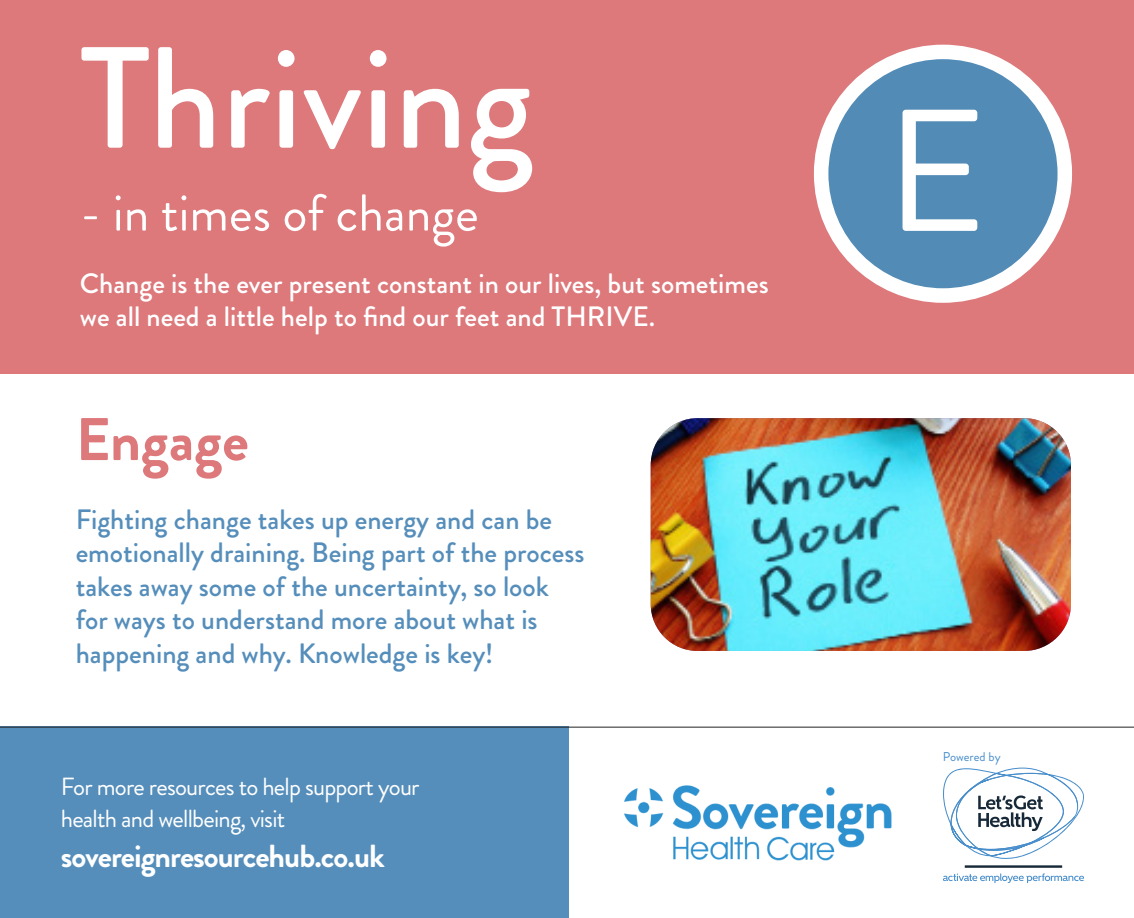
<style>
.page{position:relative;width:1134px;height:918px;background:#fff}
.page>*{position:absolute;margin:0;border:0;box-sizing:border-box;transform-origin:0 0}
.t1{font:173.08px "Brandon Grotesque";color:#fff}
.t2{font:500 143.59px "Brandon Grotesque";color:#fff}
.t3{font:700 60.02px "Brandon Grotesque";color:#dd787b}
.t4{font:51.71px "Brandon Grotesque";color:#fff}
.t5{font:700 31.85px "Brandon Grotesque";letter-spacing:-.03em;color:#fff}
.t6{font:500 28px/33.6px "Brandon Grotesque";color:#558ebb}
.t7{font:500 28px/33.6px "Brandon Grotesque";color:#fff}
.t8{font:24.76px/31.4px "Brandon Grotesque";letter-spacing:-.03em;color:#fff}
.t9{font:12.69px "Brandon Grotesque";color:#488ecb}
</style>
<div class="page">
<div style="left:0;top:726px;width:568px;height:192px;background:#558ebb"></div>
<img style="left:624px;top:785px;width:268px;height:76px">
<svg style="left:943px;top:767px;width:141px;height:92px"></svg>
<svg style="left:943px;top:873px;width:141px;height:10px"></svg>
<hr style="left:964px;top:865px;width:98px;height:3px;background:#172938">
<hr style="left:0;top:726px;width:1134px;height:1px;background:#222">
<div style="left:0;top:0;width:1134px;height:373px;background:#dd787b"></div>
<div style="left:821px;top:52px;width:243px;height:243px;background:#528bb6;border-radius:50%"></div>
<div style="left:814px;top:45px;width:258px;height:258px;border:15px solid #fff;border-radius:50%"></div>
<img style="left:650px;top:418px;width:421px;height:233px">
<p class="t2" style="left:80px;top:-1px;width:455px">Thriving</p>
<p class="t4" style="left:80px;top:177px;width:400px">- in times of change</p>
<p class="t7" style="left:80px;top:266px;width:690px">Change is the ever present constant in our lives, but sometimes we all need a little help to find our feet and THRIVE.</p>
<p class="t3" style="left:76px;top:397px;width:175px">Engage</p>
<p class="t6" style="left:76px;top:502px;width:510px">Fighting change takes up energy and can be emotionally draining. Being part of the process takes away some of the uncertainty, so look for ways to understand more about what is happening and why. Knowledge is key!</p>
<p class="t8" style="left:61px;top:771px;width:360px">For more resources to help support your health and wellbeing, visit</p>
<p class="t5" style="left:61px;top:834px;width:325px">sovereignresourcehub.co.uk</p>
<p class="t1" style="left:884px;top:52px;width:104px">E</p>
<p class="t9" style="left:943px;top:747px;width:59px">Powered by</p>
</div>
